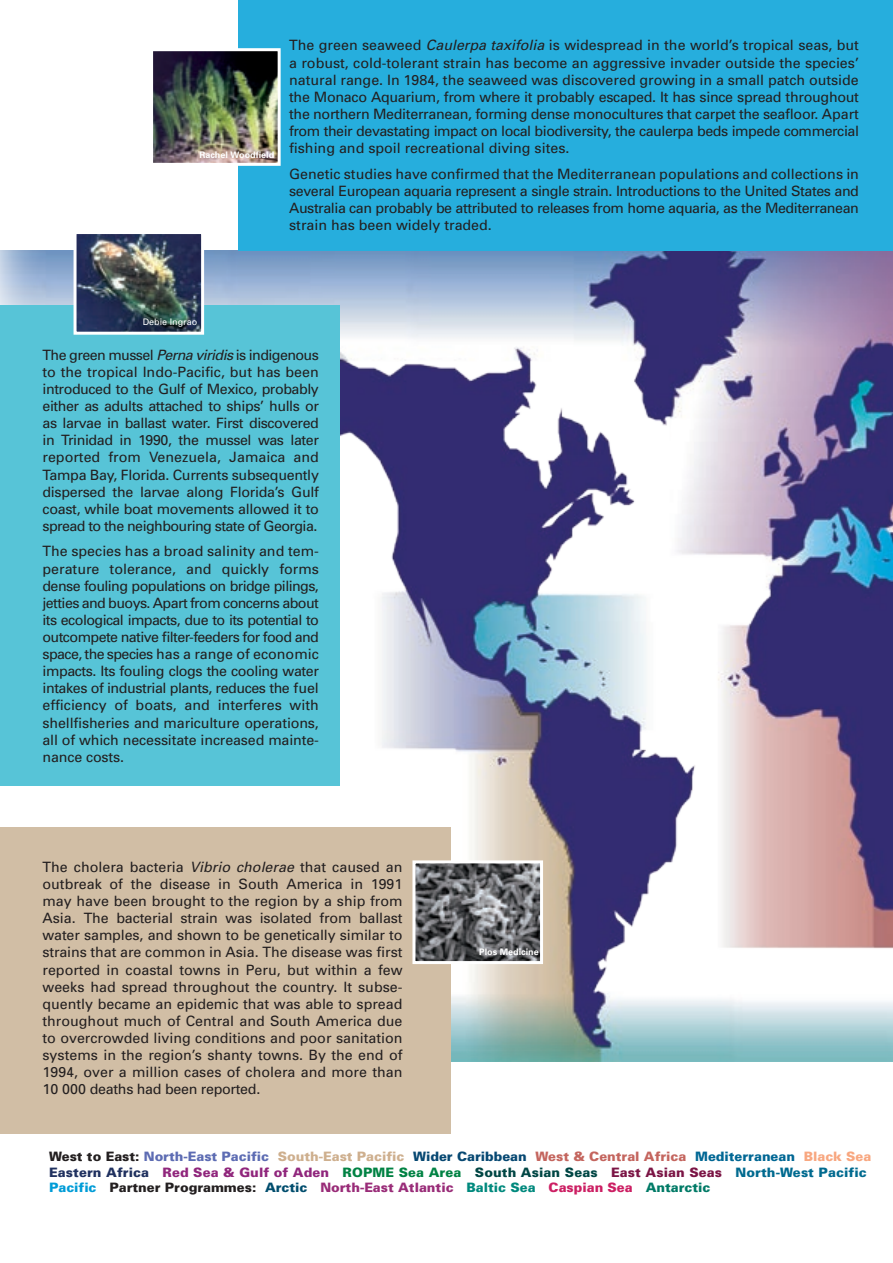
<style>
.page{position:relative;width:893px;height:1263px;background:#fff}
.page>*{position:absolute;margin:0;border:0;box-sizing:border-box;transform-origin:0 0}
.t1{font:14.25px/17.1px "Univers";letter-spacing:-.01em;color:#231f20;text-align:justify}
.t2{font:900 12.9px/15.6px "Univers";color:#231f20}
.t3{font:700 9px "Univers";color:#fff}
.t4{font:9px "Univers";color:#fff}
.s1{font-style:italic}
.s2{color:#5d6cb3}
.s3{color:#ceaf8e}
.s4{color:#074872}
.s5{color:#c4655e}
.s6{color:#006794}
.s7{color:#f8a780}
.s8{color:#20315f}
.s9{color:#90267c}
.s10{color:#018243}
.s11{color:#004644}
.s12{color:#7b1545}
.s13{color:#006a8f}
.s14{color:#009cd7}
.s15{color:#014d6d}
.s16{color:#992c78}
.s17{color:#00897d}
.s18{color:#cc1f63}
.s19{color:#007a66}
</style>
<div class="page">
<img style="left:0;top:251px;width:893px;height:810px">
<div style="left:238px;top:0;width:655px;height:251px;background:#26aedd"></div>
<div style="left:0;top:305px;width:340px;height:480px;background:#57c4d7"></div>
<div style="left:0;top:827px;width:451px;height:307px;background:#d1bea5"></div>
<img style="left:416px;top:864px;width:123px;height:96px">
<div style="left:412px;top:860px;width:131px;height:104px;border:3px solid #fff"></div>
<img style="left:154px;top:52px;width:123px;height:110px">
<div style="left:150px;top:48px;width:131px;height:118px;border:3px solid #fff"></div>
<img style="left:78px;top:235px;width:122px;height:96px">
<div style="left:74px;top:231px;width:130px;height:104px;border:3px solid #fff"></div>
<p class="t3" style="left:199px;top:149px;width:76px">Rachel Woodfield</p>
<p class="t1" style="left:289px;top:37px;width:571px">The green seaweed <span class="s1">Caulerpa taxifolia</span> is widespread in the world’s tropical seas, but a robust, cold-tolerant strain has become an aggressive invader outside the species’ natural range. In 1984, the seaweed was discovered growing in a small patch outside the Monaco Aquarium, from where it probably escaped. It has since spread throughout the northern Mediterranean, forming dense monocultures that carpet the seafloor. Apart from their devastating impact on local biodiversity, the caulerpa beds impede commercial fishing and spoil recreational diving sites.</p>
<p class="t1" style="left:289px;top:165px;width:571px">Genetic studies have confirmed that the Mediterranean populations and collections in several European aquaria represent a single strain. Introductions to the United States and Australia can probably be attributed to releases from home aquaria, as the Mediterranean strain has been widely traded.</p>
<p class="t4" style="left:143px;top:317px;width:56px">Debie Ingrao</p>
<p class="t1" style="left:43px;top:346px;width:278px">The green mussel <span class="s1">Perna viridis</span> is indigenous to the tropical Indo-Pacific, but has been introduced to the Gulf of Mexico, probably either as adults attached to ships’ hulls or as larvae in ballast water. First discovered in Trinidad in 1990, the mussel was later reported from Venezuela, Jamaica and Tampa Bay, Florida. Currents subsequently dispersed the larvae along Florida’s Gulf coast, while boat movements allowed it to spread to the neighbouring state of Georgia.</p>
<p class="t1" style="left:43px;top:543px;width:278px">The species has a broad salinity and tem&shy;perature tolerance, and quickly forms dense fouling populations on bridge pilings, jetties and buoys. Apart from concerns about its ecological impacts, due to its potential to outcompete native filter-feeders for food and space, the species has a range of economic impacts. Its fouling clogs the cooling water intakes of industrial plants, reduces the fuel efficiency of boats, and interferes with shellfisheries and mariculture operations, all of which necessitate increased mainte&shy;nance costs.</p>
<p class="t1" style="left:43px;top:858px;width:362px">The cholera bacteria <span class="s1">Vibrio cholerae</span> that caused an outbreak of the disease in South America in 1991 may have been brought to the region by a ship from Asia. The bacterial strain was isolated from ballast water samples, and shown to be genetically similar to strains that are common in Asia. The disease was first reported in coastal towns in Peru, but within a few weeks had spread throughout the country. It subse&shy;quently became an epidemic that was able to spread throughout much of Central and South America due to overcrowded living conditions and poor sanitation systems in the region’s shanty towns. By the end of 1994, over a million cases of cholera and more than 10 000 deaths had been reported.</p>
<p class="t3" style="left:479px;top:946px;width:61px">Plos Medicine</p>
<p class="t2" style="left:49px;top:1148px;width:824px">West to East: <span class="s2">North-East Pacific</span> <span class="s3">South-East Pacific</span> <span class="s4">Wider Caribbean</span> <span class="s5">West &amp; Central Africa</span> <span class="s6">Mediterranean</span> <span class="s7">Black Sea<br></span><span class="s8">Eastern Africa</span> <span class="s9">Red Sea &amp; Gulf of Aden</span> <span class="s10">ROPME Sea Area</span> <span class="s11">South Asian Seas</span> <span class="s12">East Asian Seas</span> <span class="s13">North-West Pacific<br></span><span class="s14">Pacific</span> Partner Programmes: <span class="s15">Arctic</span> <span class="s16">North-East Atlantic</span> <span class="s17">Baltic Sea</span> <span class="s18">Caspian Sea</span> <span class="s19">Antarctic</span></p>
</div>
